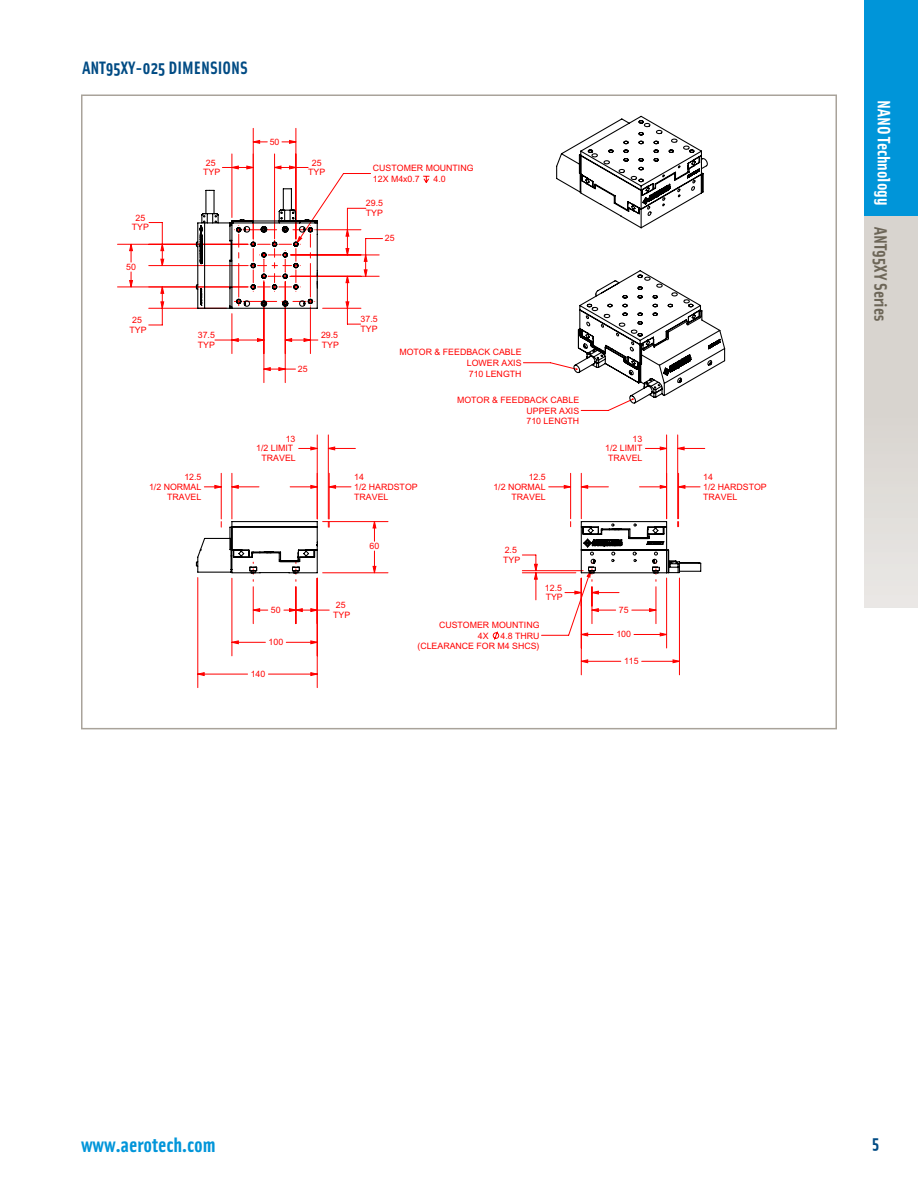
<style>
.page{position:relative;width:918px;height:1188px;background:#fff}
.page>*{position:absolute;margin:0;border:0;box-sizing:border-box;transform-origin:0 0}
.t1{font:700 21px "Solex OT";color:#0095d9}
.Text_Titles{font:700 18px "Solex OT";color:#004b84}
.t2{font:700 18px "Solex OT";color:#fff}
.t3{font:700 18px "Solex OT";color:#6d6658}
.t4{font:8.85px/9.8px "Arial";color:#f00}
</style>
<div class="page">
<div style="left:864px;top:216px;width:54px;height:391px;background:linear-gradient(to bottom,#d3cfc9,#e6e3e0)"></div>
<div style="left:864px;top:0;width:54px;height:216px;background:#0095d9"></div>
<hr style="left:197px;top:578px;width:1px;height:110px;background:#f00">
<hr style="left:317px;top:578px;width:1px;height:110px;background:#f00">
<hr style="left:679px;top:578px;width:1px;height:97px;background:#f00">
<hr style="left:303px;top:867px;width:80px;height:1px;background:#f00">
<hr style="left:303px;top:931px;width:80px;height:1px;background:#f00">
<hr style="left:118px;top:866px;width:110px;height:1px;background:#f00">
<hr style="left:118px;top:931px;width:110px;height:1px;background:#f00">
<hr style="left:223px;top:1033px;width:32px;height:1px;background:#f00">
<hr style="left:276px;top:1033px;width:33px;height:1px;background:#f00">
<hr style="left:314px;top:856px;width:112px;height:1px;background:#f00">
<hr style="left:314px;top:942px;width:112px;height:1px;background:#f00">
<hr style="left:160px;top:942px;width:58px;height:1px;background:#f00">
<hr style="left:253px;top:128px;width:1px;height:111px;background:#f00">
<hr style="left:296px;top:128px;width:1px;height:111px;background:#f00">
<hr style="left:118px;top:287px;width:130px;height:1px;background:#f00">
<hr style="left:118px;top:244px;width:130px;height:1px;background:#f00">
<svg style="left:679px;top:484px;width:21px;height:5px"></svg>
<svg style="left:679px;top:446px;width:26px;height:5px"></svg>
<svg style="left:197px;top:173px;width:482px;height:503px"></svg>
<svg style="left:130px;top:140px;width:237px;height:230px"></svg>
<svg style="left:195px;top:521px;width:123px;height:60px"></svg>
<svg style="left:573px;top:269px;width:153px;height:135px"></svg>
<svg style="left:195px;top:188px;width:123px;height:121px"></svg>
<svg style="left:565px;top:521px;width:137px;height:90px"></svg>
<svg style="left:555px;top:115px;width:153px;height:114px"></svg>
<p class="Text_Titles" style="left:82px;top:56px;width:167px">ANT95XY-025 DIMENSIONS</p>
<p class="t4" style="left:132px;top:213px;width:19px;text-align:center">25<br>TYP</p>
<p class="t4" style="left:126px;top:262px;width:11px">50</p>
<p class="t4" style="left:130px;top:315px;width:19px;text-align:center">25<br>TYP</p>
<p class="t4" style="left:203px;top:157px;width:19px;text-align:center">25<br>TYP</p>
<p class="t4" style="left:198px;top:330px;width:19px">37.5<br>TYP</p>
<p class="t4" style="left:270px;top:137px;width:11px">50</p>
<p class="t4" style="left:308px;top:157px;width:19px;text-align:center">25<br>TYP</p>
<p class="t4" style="left:373px;top:163px;width:102px;line-height:10.6px">CUSTOMER MOUNTING<br>12X M4x0.7</p>
<p class="t4" style="left:434px;top:174px;width:14px">4.0</p>
<p class="t4" style="left:366px;top:198px;width:19px">29.5<br>TYP</p>
<p class="t4" style="left:385px;top:233px;width:11px">25</p>
<p class="t4" style="left:298px;top:364px;width:11px">25</p>
<p class="t4" style="left:321px;top:330px;width:19px">29.5<br>TYP</p>
<p class="t4" style="left:361px;top:314px;width:19px">37.5<br>TYP</p>
<p class="t4" style="left:256px;top:434px;width:41px;text-align:right">13<br>1/2 LIMIT<br>TRAVEL</p>
<p class="t4" style="left:467px;top:347px;width:56px;line-height:10.6px;text-align:justify;text-indent:-67px">MOTOR &amp; FEEDBACK CABLE LOWER AXIS 710 LENGTH</p>
<p class="t4" style="left:526px;top:395px;width:54px;line-height:10.6px;text-align:justify;text-indent:-69px">MOTOR &amp; FEEDBACK CABLE UPPER AXIS 710 LENGTH</p>
<p class="t4" style="left:605px;top:434px;width:39px;text-align:right">13<br>1/2 LIMIT<br>TRAVEL</p>
<p class="t4" style="left:149px;top:472px;width:54px;text-align:right">12.5<br>1/2 NORMAL<br>TRAVEL</p>
<p class="t4" style="left:354px;top:472px;width:65px">14<br>1/2 HARDSTOP<br>TRAVEL</p>
<p class="t4" style="left:370px;top:541px;width:11px">60</p>
<p class="t4" style="left:493px;top:472px;width:54px;text-align:right">12.5<br>1/2 NORMAL<br>TRAVEL</p>
<p class="t4" style="left:703px;top:472px;width:65px">14<br>1/2 HARDSTOP<br>TRAVEL</p>
<p class="t4" style="left:503px;top:545px;width:19px">2.5<br>TYP</p>
<p class="t4" style="left:271px;top:605px;width:11px">50</p>
<p class="t4" style="left:333px;top:600px;width:19px;text-align:center">25<br>TYP</p>
<p class="t4" style="left:269px;top:637px;width:16px">100</p>
<p class="t4" style="left:251px;top:669px;width:16px">140</p>
<p class="t4" style="left:545px;top:583px;width:19px">12.5<br>TYP</p>
<p class="t4" style="left:478px;top:619px;width:63px;line-height:10.6px;text-indent:-39px">CUSTOMER MOUNTING<br>4X</p>
<p class="t4" style="left:417px;top:630px;width:124px;line-height:10.6px;text-align:right">4.8 THRU<br>(CLEARANCE FOR M4 SHCS)</p>
<p class="t4" style="left:619px;top:605px;width:11px">75</p>
<p class="t4" style="left:616px;top:629px;width:16px">100</p>
<p class="t4" style="left:624px;top:656px;width:16px">115</p>
<h2 class="t2" style="left:896px;top:100px;width:107px;rotate:90deg">NANO Technology</h2>
<h2 class="t3" style="left:892px;top:227px;width:96px;rotate:90deg">ANT95XY Series</h2>
<h1 class="t1" style="left:81px;top:1131px;width:136px">www.aerotech.com</h1>
<h2 class="Text_Titles" style="left:872px;top:1131px;width:9px">5</h2>
</div>
